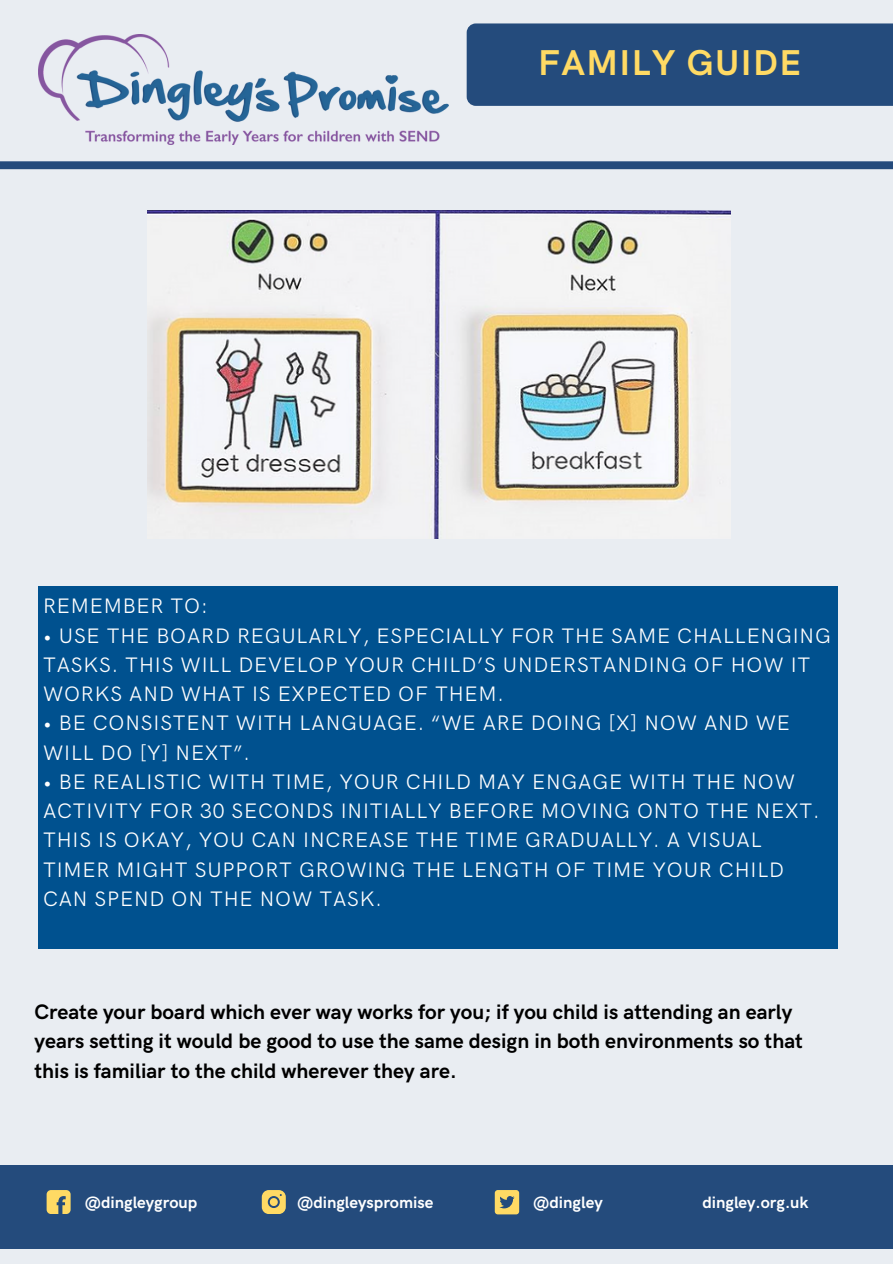
<style>
.page{position:relative;width:893px;height:1264px;background:#fff}
.page>*{position:absolute;margin:0;border:0;box-sizing:border-box;transform-origin:0 0}
.t1{font:700 36px "HK Grotesk Pro";letter-spacing:.04em;color:#ffda64}
.t2{font:21px/29.2px "HK Grotesk Pro";letter-spacing:.04em;color:#fff}
.t3{font:700 21px/29.2px "HK Grotesk Pro";color:#000}
.t4{font:700 16.5px "HK Grotesk Pro";color:#fff}
</style>
<div class="page">
<div style="left:0;top:0;width:892px;height:1263px;background:#e9edf2"></div>
<div style="left:0;top:1165px;width:892px;height:84px;background:#244b7c"></div>
<svg style="left:47px;top:1190px;width:23px;height:23px"></svg>
<svg style="left:262px;top:1190px;width:23px;height:23px"></svg>
<svg style="left:494px;top:1190px;width:25px;height:24px"></svg>
<img style="left:38px;top:34px;width:410px;height:110px">
<div style="left:0;top:161px;width:892px;height:8px;background:#244b7c"></div>
<div style="left:466px;top:23px;width:426px;height:83px;background:#244b7c"></div>
<div style="left:38px;top:586px;width:799px;height:363px;background:#00518f"></div>
<img style="left:147px;top:210px;width:583px;height:329px">
<h3 class="t1" style="left:538px;top:42px;width:264px">FAMILY GUIDE</h3>
<p class="t2" style="left:43px;top:592px;width:166px">REMEMBER TO:</p>
<p class="t2" style="left:43px;top:621px;width:789px">• USE THE BOARD REGULARLY, ESPECIALLY FOR THE SAME CHALLENGING<br>TASKS. THIS WILL DEVELOP YOUR CHILD’S UNDERSTANDING OF HOW IT<br>WORKS AND WHAT IS EXPECTED OF THEM.</p>
<p class="t2" style="left:43px;top:709px;width:748px">• BE CONSISTENT WITH LANGUAGE. “WE ARE DOING [X] NOW AND WE<br>WILL DO [Y] NEXT”.</p>
<p class="t2" style="left:43px;top:768px;width:778px">• BE REALISTIC WITH TIME, YOUR CHILD MAY ENGAGE WITH THE NOW ACTIVITY FOR 30 SECONDS INITIALLY BEFORE MOVING ONTO THE NEXT.<br>THIS IS OKAY, YOU CAN INCREASE THE TIME GRADUALLY. A VISUAL TIMER MIGHT SUPPORT GROWING THE LENGTH OF TIME YOUR CHILD CAN SPEND ON THE NOW TASK.</p>
<p class="t3" style="left:34px;top:998px;width:769px">Create your board which ever way works for you; if you child is attending an early years setting it would be good to use the same design in both environments so that this is familiar to the child wherever they are.</p>
<p class="t4" style="left:85px;top:1192px;width:114px">@dingleygroup</p>
<p class="t4" style="left:297px;top:1192px;width:138px">@dingleyspromise</p>
<p class="t4" style="left:533px;top:1192px;width:71px">@dingley</p>
<p class="t4" style="left:702px;top:1192px;width:108px">dingley.org.uk</p>
</div>
